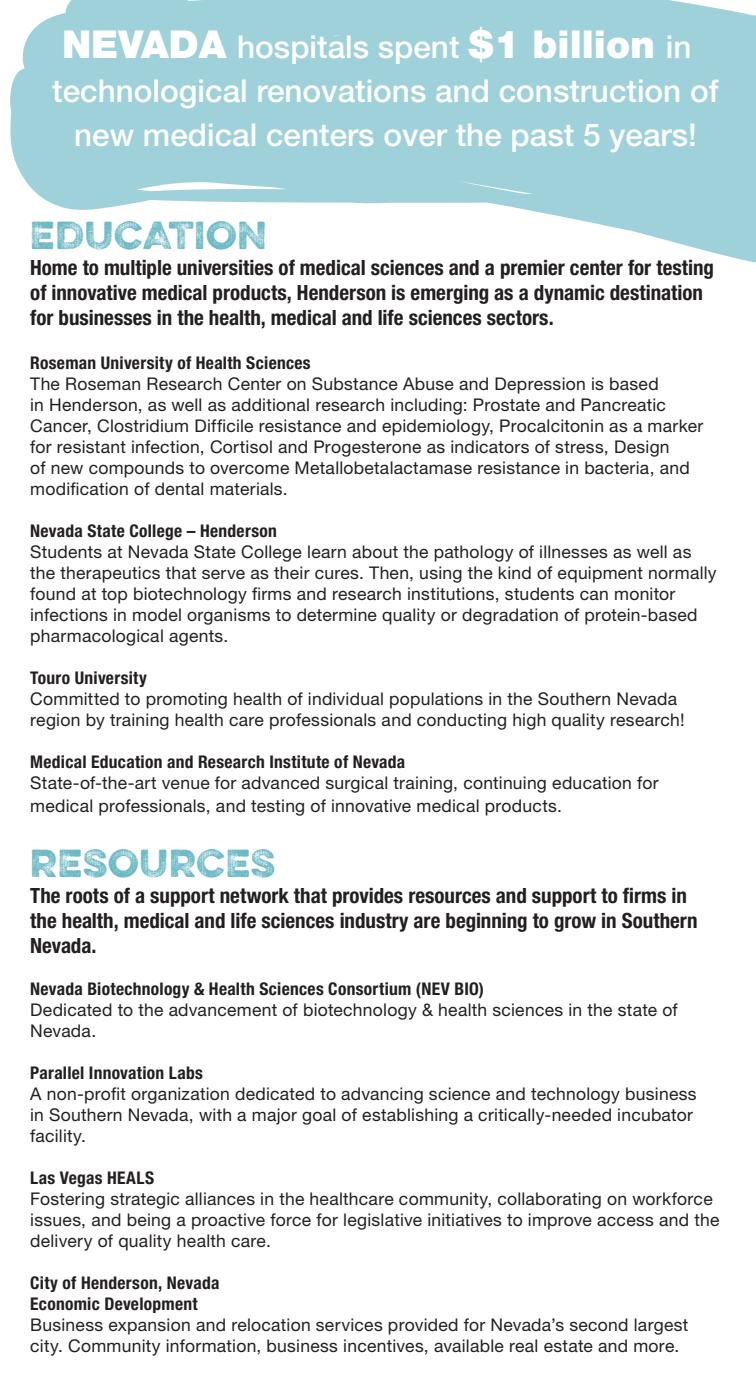
<style>
.page{position:relative;width:756px;height:1386px;background:#fff}
.page>*{position:absolute;margin:0;border:0;box-sizing:border-box;transform-origin:0 0}
.t1{font:300 35px "Eveleth";letter-spacing:.02em;color:#6cbac6}
.t2{font:500 31.5px/43.8px "Helvetica Neue LT Std";color:#fff;text-align:center}
.t3{font:700 condensed 21px/25.2px "Helvetica Neue LT Std";color:#231f20}
.t4{font:17.5px/21px "Helvetica Neue LT Std";letter-spacing:.015em;color:#231f20}
.t5{font:700 condensed 17.5px "Helvetica Neue LT Std";letter-spacing:.015em;color:#231f20}
.s1{font-weight:900;font-size:38.5px}
</style>
<div class="page">
<svg style="left:10px;top:0;width:746px;height:263px;fill:#9ed1d9"></svg>
<div style="left:639px;top:43px;width:117px;height:105px;background:#9ed1d9"></div>
<p class="t2" style="left:52px;top:25px;width:668px"><span class="s1">NEVADA</span> hospitals spent <span class="s1">$1 billion</span> in technological renovations and construction of new medical centers over the past 5 years!</p>
<p class="t1" style="left:30px;top:209px;width:238px">EDUCATION</p>
<p class="t3" style="left:30px;top:254px;width:685px">Home to multiple universities of medical sciences and a premier center for testing of innovative medical products, Henderson is emerging as a dynamic destination for businesses in the health, medical and life sciences sectors.</p>
<p class="t5" style="left:30px;top:352px;width:282px">Roseman University of Health Sciences</p>
<p class="t4" style="left:30px;top:373px;width:675px">The Roseman Research Center on Substance Abuse and Depression is based<br>in Henderson, as well as additional research including: Prostate and Pancreatic Cancer, Clostridium Difficile resistance and epidemiology, Procalcitonin as a marker for resistant infection, Cortisol and Progesterone as indicators of stress, Design<br>of new compounds to overcome Metallobetalactamase resistance in bacteria, and modification of dental materials.</p>
<p class="t5" style="left:30px;top:520px;width:248px">Nevada State College – Henderson</p>
<p class="t4" style="left:30px;top:541px;width:688px">Students at Nevada State College learn about the pathology of illnesses as well as the therapeutics that serve as their cures. Then, using the kind of equipment normally found at top biotechnology firms and research institutions, students can monitor infections in model organisms to determine quality or degradation of protein-based pharmacological agents.</p>
<p class="t5" style="left:30px;top:667px;width:118px">Touro University</p>
<p class="t4" style="left:30px;top:688px;width:656px">Committed to promoting health of individual populations in the Southern Nevada region by training health care professionals and conducting high quality research!</p>
<p class="t5" style="left:30px;top:751px;width:377px">Medical Education and Research Institute of Nevada</p>
<p class="t4" style="left:30px;top:771px;width:630px;line-height:23.1px">State-of-the-art venue for advanced surgical training, continuing education for medical professionals, and testing of innovative medical products.</p>
<p class="t1" style="left:30px;top:837px;width:247px">RESOURCES</p>
<p class="t3" style="left:30px;top:882px;width:669px">The roots of a support network that provides resources and support to firms in the health, medical and life sciences industry are beginning to grow in Southern<br>Nevada.</p>
<p class="t5" style="left:30px;top:978px;width:455px">Nevada Biotechnology &amp; Health Sciences Consortium (NEV BIO)</p>
<p class="t4" style="left:30px;top:999px;width:649px">Dedicated to the advancement of biotechnology &amp; health sciences in the state of<br>Nevada.</p>
<p class="t5" style="left:30px;top:1062px;width:174px">Parallel Innovation Labs</p>
<p class="t4" style="left:30px;top:1083px;width:668px">A non-profit organization dedicated to advancing science and technology business in Southern Nevada, with a major goal of establishing a critically-needed incubator facility.</p>
<p class="t5" style="left:30px;top:1167px;width:126px">Las Vegas HEALS</p>
<p class="t4" style="left:30px;top:1188px;width:691px">Fostering strategic alliances in the healthcare community, collaborating on workforce issues, and being a proactive force for legislative initiatives to improve access and the delivery of quality health care.</p>
<p class="t5" style="left:30px;top:1272px;width:191px">City of Henderson, Nevada</p>
<p class="t5" style="left:30px;top:1293px;width:169px">Economic Development</p>
<p class="t4" style="left:30px;top:1314px;width:660px">Business expansion and relocation services provided for Nevada’s second largest city. Community information, business incentives, available real estate and more.</p>
</div>
